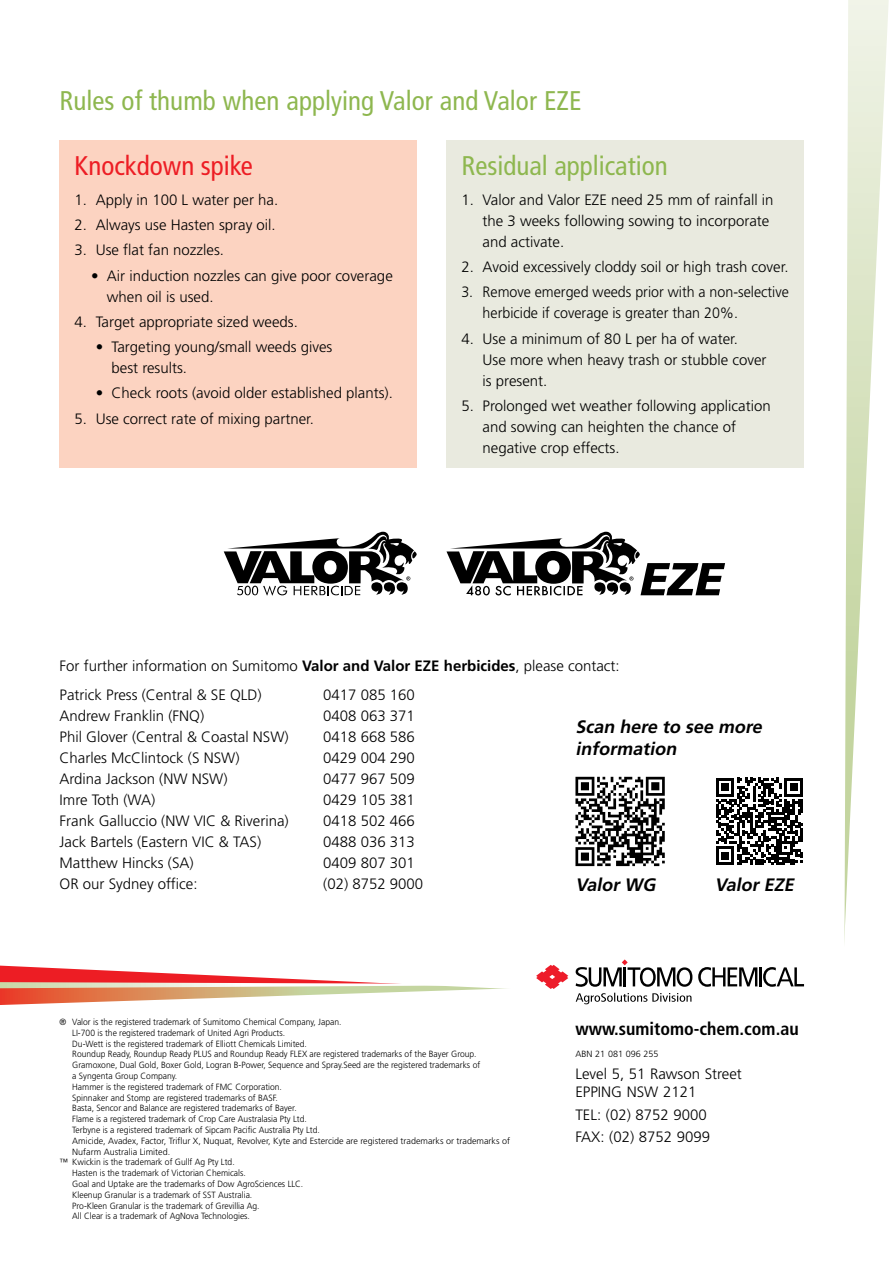
<style>
.page{position:relative;width:893px;height:1263px;background:#fff}
.page>*{position:absolute;margin:0;border:0;box-sizing:border-box;transform-origin:0 0}
.t1{font:condensed 27px "Frutiger";color:#8eb74f}
.t2{font:condensed 27px "Frutiger";color:#ed1d24}
.t3{font:italic 700 18px/21.6px "Frutiger";color:#000}
.t4{font:700 condensed 18px "Frutiger";color:#000}
.t5{font:300 15px/21px "Frutiger";color:#000}
.t6{font:300 15px/21px "Frutiger";color:#000;scale:.95 1}
.t7{font:300 9px "Frutiger";color:#000;scale:.95 1}
.t8{font:300 9px "Frutiger";color:#000}
.s1{font-weight:700}
</style>
<div class="page">
<svg style="left:0;top:866px;width:635px;height:139px"></svg>
<svg style="left:844px;top:0;width:45px;height:942px"></svg>
<svg style="left:536px;top:965px;width:32px;height:24px"></svg>
<svg style="left:698px;top:967px;width:106px;height:20px"></svg>
<svg style="left:576px;top:959px;width:116px;height:28px"></svg>
<svg style="left:576px;top:993px;width:115px;height:11px"></svg>
<div style="left:446px;top:140px;width:358px;height:328px;background:#e9eadf"></div>
<div style="left:60px;top:140px;width:357px;height:328px;background:#fcd3c1"></div>
<svg style="left:575px;top:777px;width:90px;height:89px"></svg>
<svg style="left:716px;top:778px;width:87px;height:87px"></svg>
<svg style="left:446px;top:532px;width:279px;height:63px"></svg>
<svg style="left:224px;top:531px;width:193px;height:64px"></svg>
<h1 class="t1" style="left:60px;top:84px;width:524px">Rules of thumb when applying Valor and Valor EZE</h1>
<h1 class="t2" style="left:74px;top:150px;width:180px">Knockdown spike</h1>
<p class="t5" style="left:74px;top:189px;width:205px">1. Apply in 100 L water per ha.</p>
<p class="t5" style="left:74px;top:214px;width:203px">2. Always use Hasten spray oil.</p>
<p class="t5" style="left:74px;top:240px;width:151px">3. Use flat fan nozzles.</p>
<p class="t5" style="left:107px;top:265px;width:287px;text-indent:-16px">• Air induction nozzles can give poor coverage when oil is used.</p>
<p class="t5" style="left:74px;top:311px;width:225px">4. Target appropriate sized weeds.</p>
<p class="t5" style="left:112px;top:336px;width:222px;text-indent:-16px">• Targeting young/small weeds gives best results.</p>
<p class="t5" style="left:96px;top:383px;width:299px">• Check roots (avoid older established plants).</p>
<p class="t5" style="left:74px;top:408px;width:241px">5. Use correct rate of mixing partner.</p>
<h1 class="t1" style="left:461px;top:150px;width:208px">Residual application</h1>
<p class="t5" style="left:483px;top:189px;width:292px;text-indent:-21px">1. Valor and Valor EZE need 25 mm of rainfall in the 3 weeks following sowing to incorporate and activate.</p>
<p class="t5" style="left:461px;top:256px;width:329px">2. Avoid excessively cloddy soil or high trash cover.</p>
<p class="t6" style="left:483px;top:282px;width:324px;text-indent:-21px">3. Remove emerged weeds prior with a non-selective herbicide if coverage is greater than 20%.</p>
<p class="t5" style="left:483px;top:328px;width:285px;text-indent:-21px">4. Use a minimum of 80 L per ha of water.<br>Use more when heavy trash or stubble cover is present.</p>
<p class="t5" style="left:483px;top:395px;width:290px;text-indent:-21px">5. Prolonged wet weather following application and sowing can heighten the chance of negative crop effects.</p>
<p class="t5" style="left:60px;top:651px;width:562px;line-height:29.5px">For further information on Sumitomo <span class="s1">Valor and Valor EZE herbicides</span>, please contact:<br>Patrick Press (Central &amp; SE QLD)</p>
<p class="t5" style="left:323px;top:684px;width:93px">0417 085 160</p>
<p class="t5" style="left:60px;top:705px;width:146px">Andrew Franklin (FNQ)</p>
<p class="t5" style="left:323px;top:705px;width:93px">0408 063 371</p>
<p class="t5" style="left:60px;top:726px;width:231px">Phil Glover (Central &amp; Coastal NSW)</p>
<p class="t5" style="left:323px;top:726px;width:93px">0418 668 586</p>
<p class="t5" style="left:60px;top:747px;width:182px">Charles McClintock (S NSW)</p>
<p class="t5" style="left:323px;top:747px;width:93px">0429 004 290</p>
<p class="t5" style="left:60px;top:768px;width:170px">Ardina Jackson (NW NSW)</p>
<p class="t5" style="left:323px;top:768px;width:93px">0477 967 509</p>
<p class="t5" style="left:60px;top:789px;width:97px">Imre Toth (WA)</p>
<p class="t5" style="left:323px;top:789px;width:93px">0429 105 381</p>
<p class="t5" style="left:60px;top:810px;width:231px">Frank Galluccio (NW VIC &amp; Riverina)</p>
<p class="t5" style="left:323px;top:810px;width:93px">0418 502 466</p>
<p class="t5" style="left:60px;top:831px;width:203px">Jack Bartels (Eastern VIC &amp; TAS)</p>
<p class="t5" style="left:323px;top:831px;width:93px">0488 036 313</p>
<p class="t5" style="left:60px;top:852px;width:136px">Matthew Hincks (SA)</p>
<p class="t5" style="left:323px;top:852px;width:93px">0409 807 301</p>
<p class="t5" style="left:60px;top:873px;width:140px">OR our Sydney office:</p>
<p class="t5" style="left:323px;top:873px;width:102px">(02) 8752 9000</p>
<p class="t7" style="left:60px;top:1017px;width:298px">® Valor is the registered trademark of Sumitomo Chemical Company, Japan.</p>
<p class="t7" style="left:72px;top:1027px;width:226px">LI-700 is the registered trademark of United Agri Products.</p>
<p class="t7" style="left:72px;top:1038px;width:249px">Du-Wett is the registered trademark of Elliott Chemicals Limited.</p>
<p class="t7" style="left:72px;top:1049px;width:427px">Roundup Ready, Roundup Ready PLUS and Roundup Ready FLEX are registered trademarks of the Bayer Group.</p>
<p class="t7" style="left:72px;top:1060px;width:431px">Gramoxone, Dual Gold, Boxer Gold, Logran B-Power, Sequence and Spray.Seed are the registered trademarks of</p>
<p class="t7" style="left:72px;top:1071px;width:112px">a Syngenta Group Company.</p>
<p class="t7" style="left:72px;top:1081px;width:222px">Hammer is the registered trademark of FMC Corporation.</p>
<p class="t7" style="left:72px;top:1092px;width:218px">Spinnaker and Stomp are registered trademarks of BASF.</p>
<p class="t7" style="left:72px;top:1103px;width:238px">Basta, Sencor and Balance are registered trademarks of Bayer.</p>
<p class="t7" style="left:72px;top:1114px;width:248px">Flame is a registered trademark of Crop Care Australasia Pty Ltd.</p>
<p class="t7" style="left:72px;top:1125px;width:262px">Terbyne is a registered trademark of Sipcam Pacific Australia Pty Ltd.</p>
<p class="t8" style="left:72px;top:1135px;width:439px">Amicide, Avadex, Factor, Triflur X, Nuquat, Revolver, Kyte and Estercide are registered trademarks or trademarks of</p>
<p class="t8" style="left:72px;top:1146px;width:99px">Nufarm Australia Limited.</p>
<p class="t7" style="left:60px;top:1157px;width:186px">™ Kwickin is the trademark of Gullf Ag Pty Ltd.</p>
<p class="t7" style="left:72px;top:1168px;width:184px">Hasten is the trademark of Victorian Chemicals.</p>
<p class="t7" style="left:72px;top:1179px;width:245px">Goal and Uptake are the trademarks of Dow AgroSciences LLC.</p>
<p class="t7" style="left:72px;top:1189px;width:191px">Kleenup Granular is a trademark of SST Australia.</p>
<p class="t7" style="left:72px;top:1200px;width:199px">Pro-Kleen Granular is the trademark of Grevillia Ag.</p>
<p class="t7" style="left:72px;top:1211px;width:189px">All Clear is a trademark of AgNova Technologies.</p>
<p class="t3" style="left:575px;top:716px;width:192px">Scan here to see more information</p>
<p class="t3" style="left:575px;top:873px;width:85px">Valor WG</p>
<p class="t3" style="left:715px;top:873px;width:84px">Valor EZE</p>
<p class="t4" style="left:575px;top:1018px;width:225px">www.sumitomo-chem.com.au</p>
<p class="t8" style="left:575px;top:1049px;width:85px">ABN 21 081 096 255</p>
<p class="t5" style="left:575px;top:1065px;width:168px;line-height:18px">Level 5, 51 Rawson Street<br>EPPING NSW 2121</p>
<p class="t5" style="left:575px;top:1103px;width:136px;line-height:22.2px">TEL: (02) 8752 9000<br>FAX: (02) 8752 9099</p>
</div>
